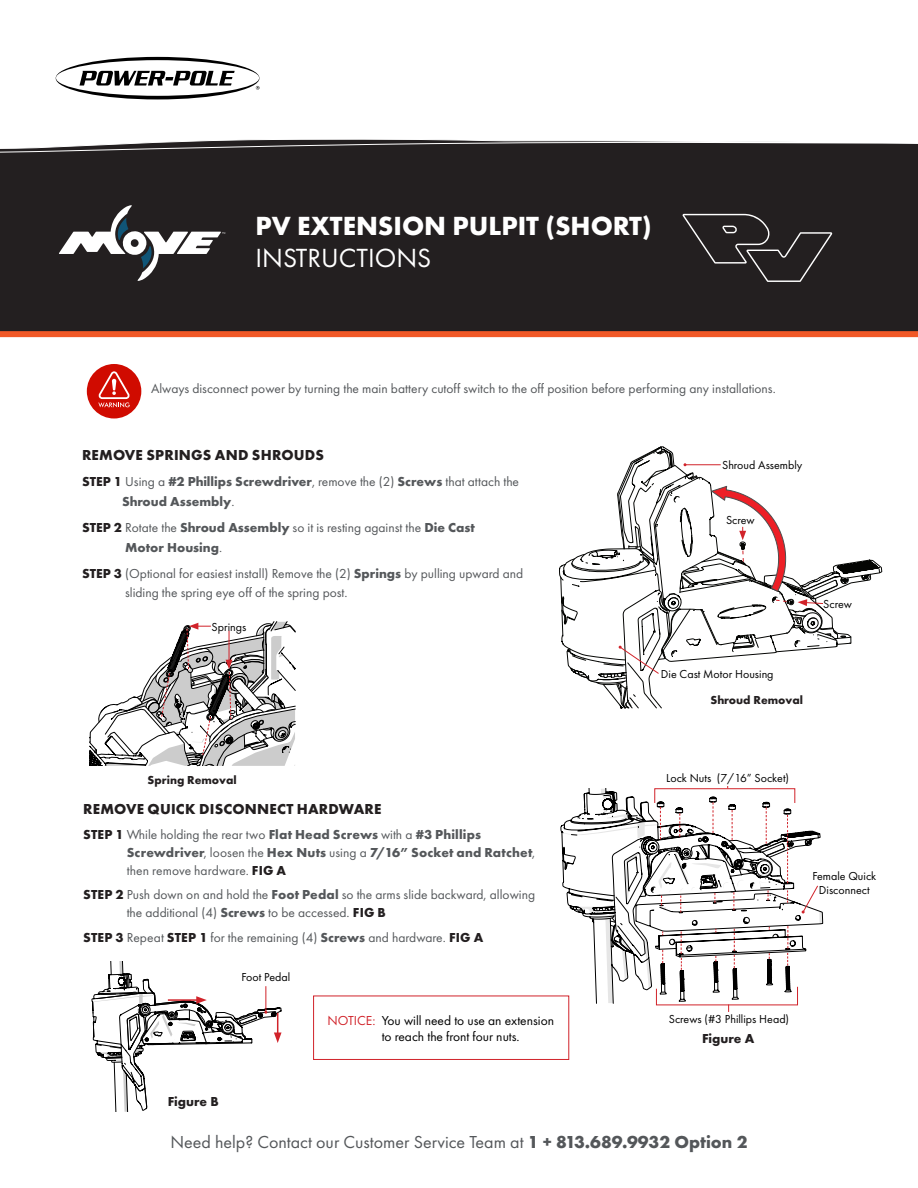
<style>
.page{position:relative;width:918px;height:1188px;background:#fff}
.page>*{position:absolute;margin:0;border:0;box-sizing:border-box;transform-origin:0 0}
.t1{font:700 27.3px "Futura PT";color:#fff}
.t2{font:27.3px "Futura PT";color:#fff}
.t3{font:18px "Futura PT";color:#54575a}
.t4{font:700 15px "Futura PT";letter-spacing:.01em;color:#231f20}
.t5{font:13.5px/18px "Futura PT";color:#54575a}
.t6{font:700 13.5px/19.5px "Futura PT";color:#54575a}
.t7{font:13.5px/16.2px "Futura PT";color:#000}
.t8{font:700 13.5px "Futura PT";color:#231f20}
.t9{font:12px/14.4px "Futura PT";color:#000;text-align:center}
.t10{font:700 12px "Futura PT";color:#231f20}
.s1{color:#231f20}
.s2{font-weight:400}
.s3{font-weight:700;color:#231f20}
.s4{font-weight:700}
.s5{color:#d1232a}
</style>
<div class="page">
<div style="left:0;top:153px;width:918px;height:178px;background:#231f20"></div>
<svg style="left:0;top:139px;width:918px;height:14px"></svg>
<svg style="left:56px;top:57px;width:204px;height:42px"></svg>
<div style="left:0;top:331px;width:918px;height:6px;background:#f15927"></div>
<svg style="left:59px;top:205px;width:166px;height:76px"></svg>
<svg style="left:683px;top:214px;width:149px;height:68px;background:#322e2f"></svg>
<svg style="left:566px;top:786px;width:258px;height:226px"></svg>
<svg style="left:89px;top:621px;width:206px;height:146px"></svg>
<svg style="left:91px;top:961px;width:191px;height:151px"></svg>
<div style="left:87px;top:364px;width:54px;height:54px;background:#d00b00;border-radius:50%"></div>
<svg style="left:98px;top:371px;width:32px;height:36px"></svg>
<svg style="left:559px;top:566px;width:122px;height:419px"></svg>
<svg style="left:560px;top:446px;width:323px;height:277px"></svg>
<div style="left:313px;top:996px;width:256px;height:64px;border:1px solid #d1232a"></div>
<h1 class="t1" style="left:255px;top:208px;width:398px">PV EXTENSION PULPIT (SHORT)</h1>
<h1 class="t2" style="left:255px;top:242px;width:178px">INSTRUCTIONS</h1>
<p class="t5" style="left:151px;top:380px;width:626px">Always disconnect power by turning the main battery cutoff switch to the off position before performing any installations.</p>
<p class="t4" style="left:82px;top:446px;width:243px">REMOVE SPRINGS AND SHROUDS</p>
<p class="t6" style="left:122px;top:472px;width:399px;text-indent:-40px"><span class="s1">STEP 1</span> <span class="s2">Using a</span> #2 Phillips Screwdriver<span class="s2">, remove the (2)</span> Screws <span class="s2">that attach the<br></span>Shroud Assembly<span class="s2">.</span></p>
<p class="t5" style="left:125px;top:518px;width:351px;line-height:19.5px;text-indent:-43px"><span class="s3">STEP 2</span> Rotate the <span class="s4">Shroud Assembly</span> so it is resting against the <span class="s4">Die Cast<br>Motor Housing</span>.</p>
<p class="t5" style="left:125px;top:563px;width:400px;line-height:19.5px;text-indent:-43px"><span class="s3">STEP 3</span> (Optional for easiest install) Remove the (2) <span class="s4">Springs</span> by pulling upward and sliding the spring eye off of the spring post.</p>
<p class="t9" style="left:212px;top:619px;width:36px">Springs</p>
<p class="t9" style="left:722px;top:458px;width:82px">Shroud Assembly</p>
<p class="t9" style="left:726px;top:512px;width:30px">Screw</p>
<p class="t9" style="left:661px;top:666px;width:114px">Die Cast Motor Housing</p>
<p class="t10" style="left:711px;top:693px;width:94px">Shroud Removal</p>
<p class="t9" style="left:823px;top:597px;width:30px">Screw</p>
<p class="t10" style="left:148px;top:772px;width:91px">Spring Removal</p>
<p class="t4" style="left:83px;top:799px;width:300px">REMOVE QUICK DISCONNECT HARDWARE</p>
<p class="t5" style="left:127px;top:825px;width:410px;text-indent:-44px"><span class="s3">STEP 1</span> While holding the rear two <span class="s4">Flat Head Screws</span> with a <span class="s4">#3 Phillips<br>Screwdriver</span>, loosen the <span class="s4">Hex Nuts</span> using a <span class="s4">7/16” Socket and Ratchet</span>, then remove hardware. <span class="s3">FIG A</span></p>
<p class="t5" style="left:127px;top:886px;width:410px;text-indent:-44px"><span class="s3">STEP 2</span> Push down on and hold the <span class="s4">Foot Pedal</span> so the arms slide backward, allowing the additional (4) <span class="s4">Screws</span> to be accessed. <span class="s3">FIG B</span></p>
<p class="t5" style="left:83px;top:928px;width:402px"><span class="s3">STEP 3</span> Repeat <span class="s3">STEP 1</span> for the remaining (4) <span class="s4">Screws</span> and hardware. <span class="s3">FIG A</span></p>
<p class="t9" style="left:241px;top:970px;width:50px">Foot Pedal</p>
<p class="t8" style="left:168px;top:1092px;width:52px">Figure B</p>
<p class="t7" style="left:382px;top:1012px;width:174px;text-indent:-54px"><span class="s5">NOTICE:</span> You will need to use an extension to reach the front four nuts.</p>
<p class="t9" style="left:666px;top:771px;width:125px">Lock Nuts (7/16” Socket)</p>
<p class="t9" style="left:669px;top:1012px;width:122px">Screws (#3 Phillips Head)</p>
<p class="t8" style="left:702px;top:1030px;width:54px">Figure A</p>
<p class="t3" style="left:171px;top:1131px;width:578px">Need help? Contact our Customer Service Team at <span class="s4">1 + 813.689.9932 Option 2</span></p>
<p class="t9" style="left:812px;top:869px;width:66px">Female Quick<br>Disconnect</p>
</div>
